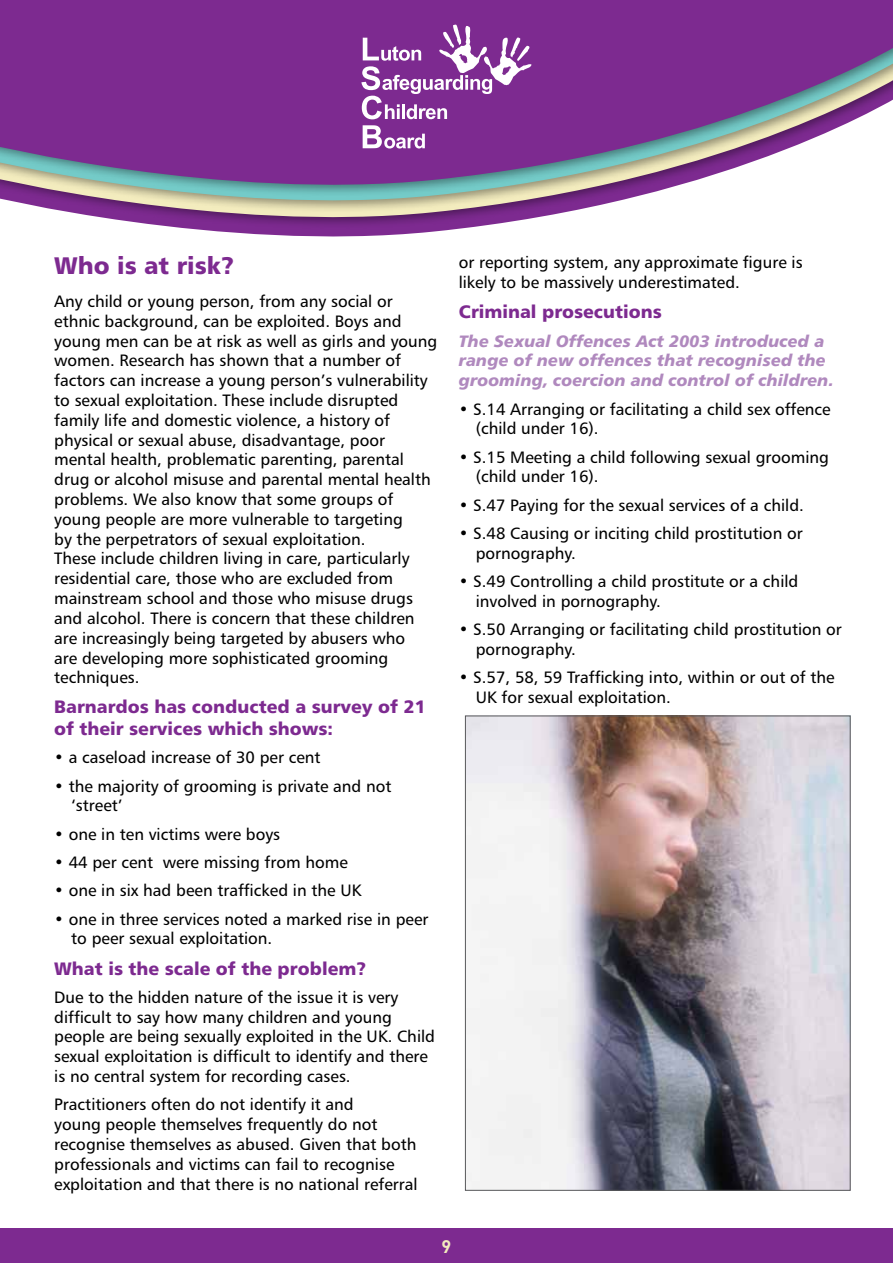
<style>
.page{position:relative;width:893px;height:1263px;background:#fff}
.page>*{position:absolute;margin:0;border:0;box-sizing:border-box;transform-origin:0 0}
.t1{font:24px "Humanist 777 BT Black B";color:#7d2a90}
.t2{font:18px/21.6px "Humanist 777 BT Black B";color:#7d2a90}
.t3{font:700 18px "DIN";color:#f3ecbe}
.t4{font:16.5px/19.8px "Humanist 777 BT Roman B";color:#000}
.t5{font:16.5px/19.8px "Humanist 777 BT Black Italic B";color:#b089be}
</style>
<div class="page">
<div style="left:0;top:1229px;width:893px;height:34px;background:#7d2a90"></div>
<svg style="left:99px;top:217px;width:440px;height:17px;fill:#7d2a90"></svg>
<svg style="left:12px;top:201px;width:605px;height:16px;background:#b591a7"></svg>
<svg style="left:0;top:0;width:893px;height:201px;background:#89509b"></svg>
<svg style="left:363px;top:125px;width:62px;height:24px"></svg>
<svg style="left:361px;top:24px;width:170px;height:95px"></svg>
<img style="left:467px;top:718px;width:381px;height:470px">
<h1 class="t1" style="left:54px;top:251px;width:182px">Who is at risk?</h1>
<p class="t4" style="left:54px;top:291px;width:385px">Any child or young person, from any social or ethnic background, can be exploited. Boys and young men can be at risk as well as girls and young women. Research has shown that a number of factors can increase a young person’s vulnerability to sexual exploitation. These include disrupted family life and domestic violence, a history of physical or sexual abuse, disadvantage, poor mental health, problematic parenting, parental drug or alcohol misuse and parental mental health problems. We also know that some groups of young people are more vulnerable to targeting<br>by the perpetrators of sexual exploitation.<br>These include children living in care, particularly residential care, those who are excluded from mainstream school and those who misuse drugs and alcohol. There is concern that these children are increasingly being targeted by abusers who<br>are developing more sophisticated grooming techniques.</p>
<p class="t2" style="left:54px;top:696px;width:373px">Barnardos has conducted a survey of 21 of their services which shows:</p>
<p class="t4" style="left:54px;top:747px;width:268px">• a caseload increase of 30 per cent</p>
<p class="t4" style="left:71px;top:776px;width:322px;text-indent:-17px">• the majority of grooming is private and not ‘street’</p>
<p class="t4" style="left:54px;top:824px;width:227px">• one in ten victims were boys</p>
<p class="t4" style="left:54px;top:852px;width:295px">• 44 per cent were missing from home</p>
<p class="t4" style="left:54px;top:880px;width:309px">• one in six had been trafficked in the UK</p>
<p class="t4" style="left:71px;top:909px;width:359px;text-indent:-17px">• one in three services noted a marked rise in peer to peer sexual exploitation.</p>
<p class="t2" style="left:54px;top:957px;width:314px">What is the scale of the problem?</p>
<p class="t4" style="left:54px;top:987px;width:382px">Due to the hidden nature of the issue it is very difficult to say how many children and young people are being sexually exploited in the UK. Child sexual exploitation is difficult to identify and there is no central system for recording cases.</p>
<p class="t4" style="left:54px;top:1094px;width:365px">Practitioners often do not identify it and<br>young people themselves frequently do not recognise themselves as abused. Given that both professionals and victims can fail to recognise exploitation and that there is no national referral</p>
<p class="t4" style="left:459px;top:252px;width:345px">or reporting system, any approximate figure is likely to be massively underestimated.</p>
<p class="t2" style="left:459px;top:301px;width:205px">Criminal prosecutions</p>
<p class="t5" style="left:459px;top:330px;width:376px">The Sexual Offences Act 2003 introduced a range of new offences that recognised the grooming, coercion and control of children.</p>
<p class="t4" style="left:476px;top:399px;width:356px;text-indent:-17px">• S.14 Arranging or facilitating a child sex offence (child under 16).</p>
<p class="t4" style="left:476px;top:447px;width:355px;text-indent:-17px">• S.15 Meeting a child following sexual grooming (child under 16).</p>
<p class="t4" style="left:459px;top:495px;width:347px">• S.47 Paying for the sexual services of a child.</p>
<p class="t4" style="left:476px;top:523px;width:328px;text-indent:-17px">• S.48 Causing or inciting child prostitution or pornography.</p>
<p class="t4" style="left:476px;top:571px;width:324px;text-indent:-17px">• S.49 Controlling a child prostitute or a child involved in pornography.</p>
<p class="t4" style="left:476px;top:619px;width:368px;text-indent:-17px">• S.50 Arranging or facilitating child prostitution or pornography.</p>
<p class="t4" style="left:476px;top:667px;width:360px;text-indent:-17px">• S.57, 58, 59 Trafficking into, within or out of the<br>UK for sexual exploitation.</p>
<p class="t3" style="left:442px;top:1234px;width:11px">9</p>
</div>
